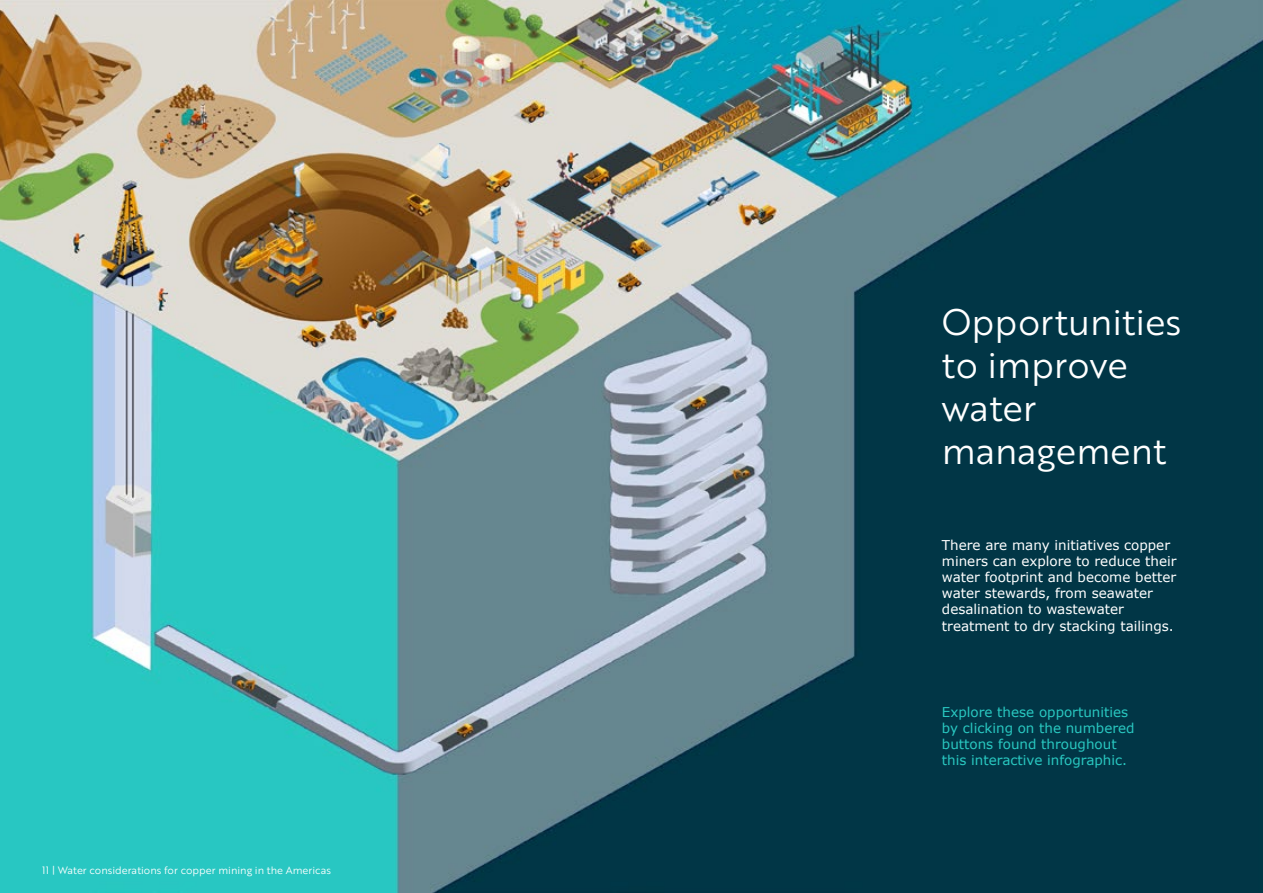
<style>
.page{position:relative;width:1263px;height:893px;background:#fff}
.page>*{position:absolute;margin:0;border:0;box-sizing:border-box;transform-origin:0 0}
.t1{font:36px/43.2px "Brother 1816";color:#fff}
.t2{font:13.5px/16.2px "Verdana";color:#fff}
.t3{font:13.5px/16.2px "Verdana";color:#29c8c1}
.t4{font:10.35px "Brother 1816";color:#fff}
</style>
<div class="page">
<img style="left:0;top:0;width:1263px;height:893px">
<p class="t4" style="left:42px;top:862px;width:290px">11 | Water considerations for copper mining in the Americas</p>
<h1 class="t1" style="left:942px;top:299px;width:241px">Opportunities to improve water management</h1>
<p class="t2" style="left:942px;top:537px;width:236px">There are many initiatives copper miners can explore to reduce their water footprint and become better water stewards, from seawater desalination to wastewater treatment to dry stacking tailings.</p>
<p class="t3" style="left:942px;top:704px;width:194px">Explore these opportunities by clicking on the numbered buttons found throughout this interactive infographic.</p>
</div>
